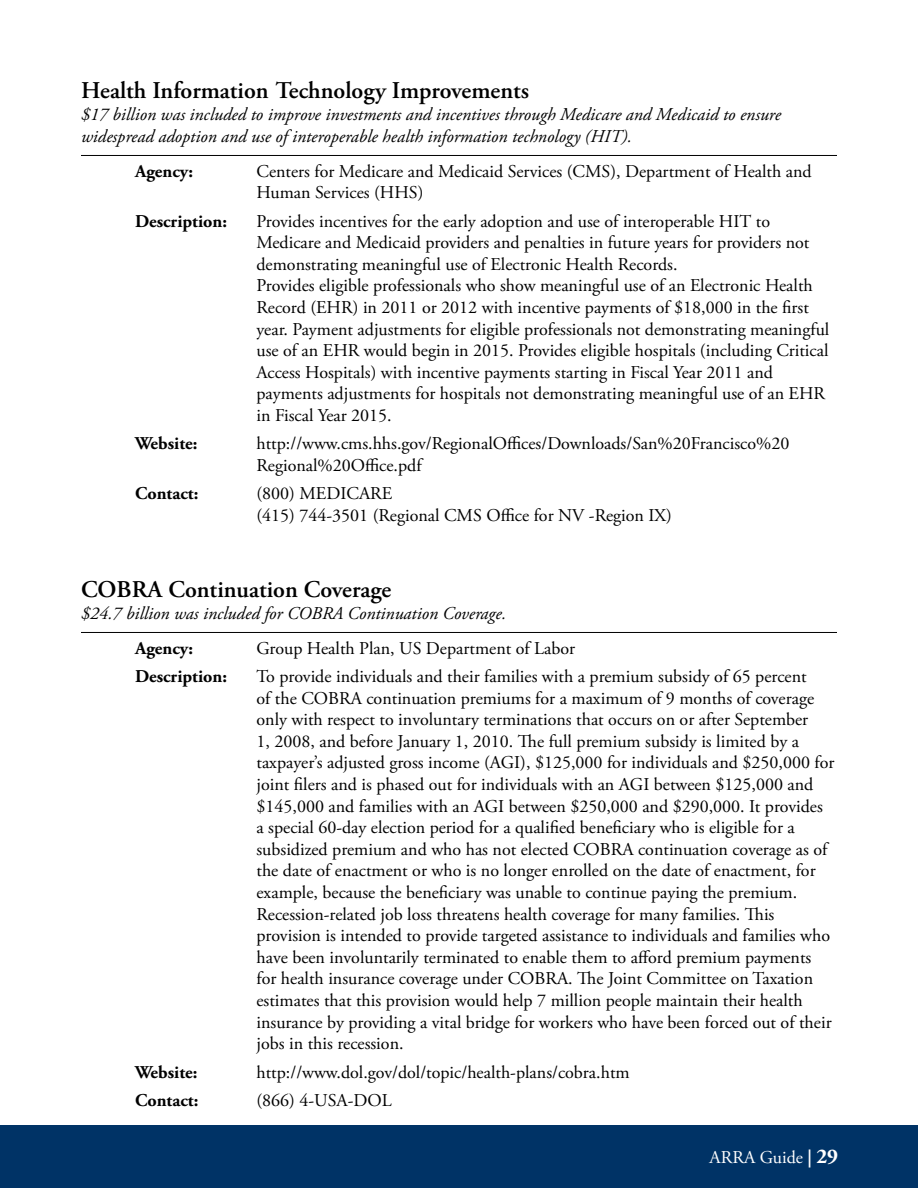
<style>
.page{position:relative;width:918px;height:1188px;background:#fff}
.page>*{position:absolute;margin:0;border:0;box-sizing:border-box;transform-origin:0 0}
.t1{font:600 24px "Adobe Garamond Pro";color:#000}
.t2{font:18px/21.6px "Adobe Garamond Pro";color:#000}
.t3{font:italic 18px/21.6px "Adobe Garamond Pro";color:#000}
.t4{font:700 18px "Adobe Garamond Pro";color:#000}
.t5{font:18px "Adobe Garamond Pro";color:#fff}
.s1{font-weight:700}
.s2{font-weight:700;font-size:21px}
</style>
<div class="page">
<div style="left:0;top:1126px;width:918px;height:62px;background:#036"></div>
<hr style="left:81px;top:155px;width:756px;height:1px;background:#000">
<hr style="left:81px;top:632px;width:756px;height:1px;background:#000">
<h1 class="t1" style="left:81px;top:77px;width:450px">Health Information Technology Improvements</h1>
<p class="t3" style="left:81px;top:104px;width:701px">$17 billion was included to improve investments and incentives through Medicare and Medicaid to ensure widespread adoption and use of interoperable health information technology (HIT).</p>
<p class="t4" style="left:135px;top:161px;width:60px">Agency:</p>
<p class="t2" style="left:256px;top:161px;width:557px">Centers for Medicare and Medicaid Services (CMS), Department of Health and<br>Human Services (HHS)</p>
<p class="t4" style="left:135px;top:210px;width:94px">Description:</p>
<p class="t2" style="left:256px;top:211px;width:574px">Provides incentives for the early adoption and use of interoperable HIT to Medicare and Medicaid providers and penalties in future years for providers not demonstrating meaningful use of Electronic Health Records.<br>Provides eligible professionals who show meaningful use of an Electronic Health Record (EHR) in 2011 or 2012 with incentive payments of $18,000 in the first year. Payment adjustments for eligible professionals not demonstrating meaningful use of an EHR would begin in 2015. Provides eligible hospitals (including Critical Access Hospitals) with incentive payments starting in Fiscal Year 2011 and payments adjustments for hospitals not demonstrating meaningful use of an EHR in Fiscal Year 2015.</p>
<p class="t4" style="left:135px;top:433px;width:64px">Website:</p>
<p class="t2" style="left:256px;top:434px;width:534px">http://www.cms.hhs.gov/RegionalOffices/Downloads/San%20Francisco%20<br>Regional%20Office.pdf</p>
<p class="t4" style="left:135px;top:483px;width:65px">Contact:</p>
<p class="t2" style="left:256px;top:483px;width:417px">(800) MEDICARE<br>(415) 744-3501 (Regional CMS Office for NV -Region IX)</p>
<h1 class="t1" style="left:81px;top:576px;width:312px">COBRA Continuation Coverage</h1>
<p class="t3" style="left:81px;top:603px;width:427px">$24.7 billion was included for COBRA Continuation Coverage.</p>
<p class="t4" style="left:135px;top:638px;width:60px">Agency:</p>
<p class="t2" style="left:256px;top:638px;width:320px">Group Health Plan, US Department of Labor</p>
<p class="t4" style="left:135px;top:666px;width:94px">Description:</p>
<p class="t2" style="left:256px;top:666px;width:580px">To provide individuals and their families with a premium subsidy of 65 percent<br>of the COBRA continuation premiums for a maximum of 9 months of coverage only with respect to involuntary terminations that occurs on or after September<br>1, 2008, and before January 1, 2010. The full premium subsidy is limited by a taxpayer’s adjusted gross income (AGI), $125,000 for individuals and $250,000 for joint filers and is phased out for individuals with an AGI between $125,000 and $145,000 and families with an AGI between $250,000 and $290,000. It provides a special 60-day election period for a qualified beneficiary who is eligible for a subsidized premium and who has not elected COBRA continuation coverage as of the date of enactment or who is no longer enrolled on the date of enactment, for example, because the beneficiary was unable to continue paying the premium.<br>Recession-related job loss threatens health coverage for many families. This provision is intended to provide targeted assistance to individuals and families who have been involuntarily terminated to enable them to afford premium payments for health insurance coverage under COBRA. The Joint Committee on Taxation estimates that this provision would help 7 million people maintain their health insurance by providing a vital bridge for workers who have been forced out of their jobs in this recession.</p>
<p class="t4" style="left:135px;top:1061px;width:64px">Website:</p>
<p class="t2" style="left:256px;top:1062px;width:375px">http://www.dol.gov/dol/topic/health-plans/cobra.htm</p>
<p class="t4" style="left:135px;top:1090px;width:65px">Contact:</p>
<p class="t2" style="left:256px;top:1090px;width:137px">(866) 4-USA-DOL</p>
<p class="t5" style="left:710px;top:1146px;width:130px">ARRA Guide <span class="s1">|</span> <span class="s2">29</span></p>
</div>
